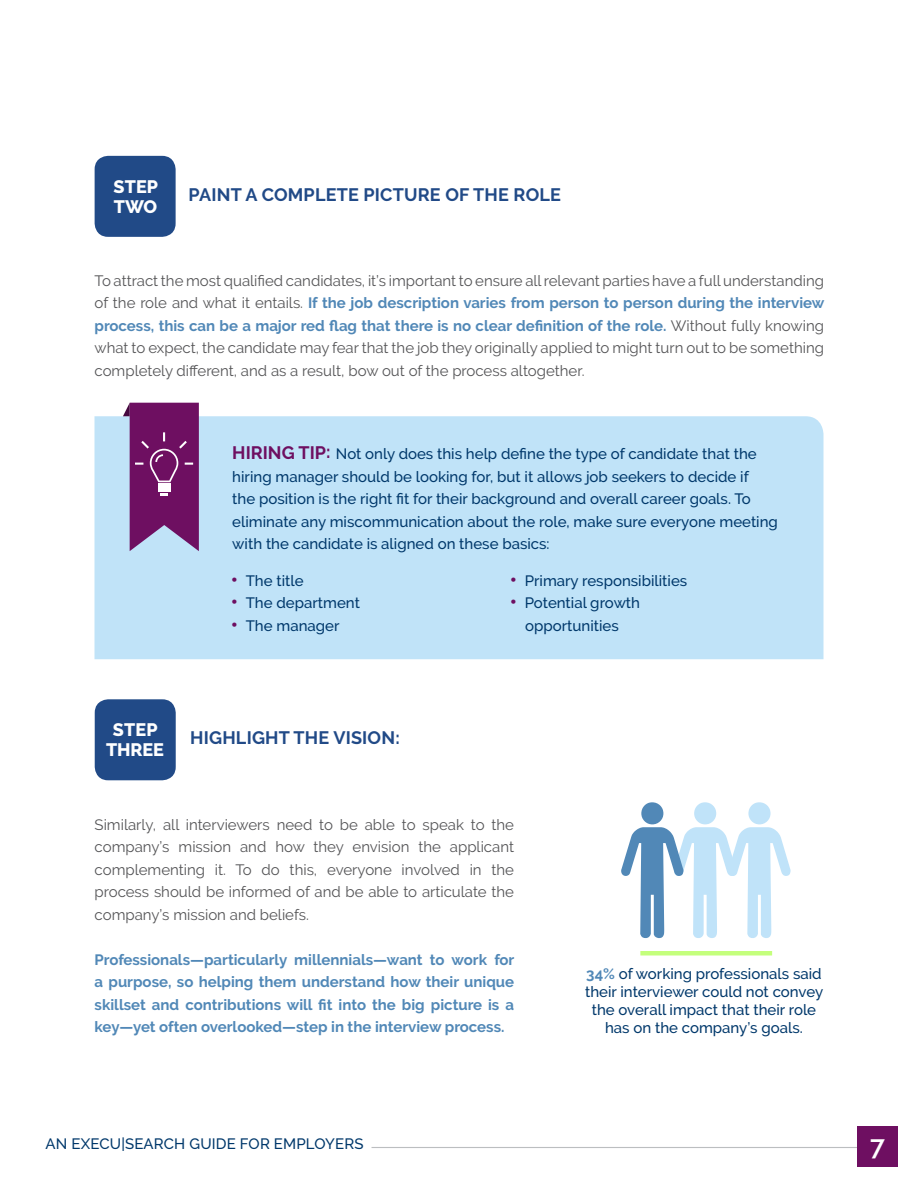
<style>
.page{position:relative;width:918px;height:1188px;background:#fff}
.page>*{position:absolute;margin:0;border:0;box-sizing:border-box;transform-origin:0 0}
.t1{font:600 27px "Raleway";color:#fff}
.t2{font:700 18px "Raleway";letter-spacing:.01em;color:#214a87}
.t3{font:800 18px/19.5px "Raleway";letter-spacing:.005em;color:#fff}
.t4{font:15px/22.5px "Raleway";color:#545456;text-align:justify}
.t5{font:500 15px/22.5px "Raleway";color:#00386b;text-align:center}
.t6{font:700 15px/22.5px "Raleway";color:#5188b7;text-align:justify}
.s1{font-weight:700;color:#5188b7}
.s2{font-weight:700;font-size:18px;color:#6e0f61}
.s3{font-weight:900;font-size:18px;color:#6e0f61}
</style>
<div class="page">
<hr style="left:372px;top:1147px;width:493px;height:1px;background:#bcbec0">
<div style="left:857px;top:1126px;width:41px;height:41px;background:#6e0f61"></div>
<div style="left:94px;top:416px;width:730px;height:243px;background:#c0e3f8"></div>
<div style="left:95px;top:156px;width:81px;height:81px;background:#214a87;border-radius:14px"></div>
<div style="left:95px;top:699px;width:81px;height:81px;background:#214a87;border-radius:14px"></div>
<svg style="left:621px;top:802px;width:170px;height:136px"></svg>
<div style="left:640px;top:951px;width:132px;height:5px;background:#c4ff7c"></div>
<svg style="left:123px;top:403px;width:76px;height:148px;background:#813c80"></svg>
<p class="t3" style="left:114px;top:177px;width:46px">STEP<br>TWO</p>
<p class="t2" style="left:189px;top:184px;width:374px">PAINT A COMPLETE PICTURE OF THE ROLE</p>
<p class="t4" style="left:95px;top:269px;width:731px">To attract the most qualified candidates, it’s important to ensure all relevant parties have a full understanding of the role and what it entails. <span class="s1">If the job description varies from person to person during the interview process, this can be a major red flag that there is no clear definition of the role.</span> Without fully knowing what to expect, the candidate may fear that the job they originally applied to might turn out to be something completely different, and as a result, bow out of the process altogether.</p>
<p class="t5" style="left:232px;top:443px;width:547px;text-align:left"><span class="s2">HIRING TIP:</span> Not only does this help define the type of candidate that the hiring manager should be looking for, but it allows job seekers to decide if<br>the position is the right fit for their background and overall career goals. To eliminate any miscommunication about the role, make sure everyone meeting with the candidate is aligned on these basics:</p>
<p class="t5" style="left:231px;top:569px;width:74px"><span class="s3">•</span> The title</p>
<p class="t5" style="left:231px;top:592px;width:130px"><span class="s3">•</span> The department</p>
<p class="t5" style="left:231px;top:614px;width:110px"><span class="s3">•</span> The manager</p>
<p class="t5" style="left:510px;top:569px;width:179px"><span class="s3">•</span> Primary responsibilities</p>
<p class="t5" style="left:510px;top:592px;width:132px"><span class="s3">•</span> Potential growth opportunities</p>
<p class="t3" style="left:106px;top:721px;width:59px;text-align:center">STEP<br>THREE</p>
<p class="t2" style="left:190px;top:728px;width:211px">HIGHLIGHT THE VISION:</p>
<p class="t4" style="left:95px;top:813px;width:421px">Similarly, all interviewers need to be able to speak to the company’s mission and how they envision the applicant complementing it. To do this, everyone involved in the process should be informed of and be able to articulate the company’s mission and beliefs.</p>
<p class="t6" style="left:95px;top:948px;width:421px">Professionals—particularly millennials—want to work for a purpose, so helping them understand how their unique skillset and contributions will fit into the big picture is a key—yet often overlooked—step in the interview process.</p>
<p class="t5" style="left:46px;top:1132px;width:319px">AN EXECU|SEARCH GUIDE FOR EMPLOYERS</p>
<p class="t5" style="left:585px;top:964px;width:240px;line-height:18px"><span class="s1">34%</span> of working professionals said their interviewer could not convey the overall impact that their role has on the company’s goals.</p>
<h1 class="t1" style="left:870px;top:1130px;width:16px">7</h1>
</div>
